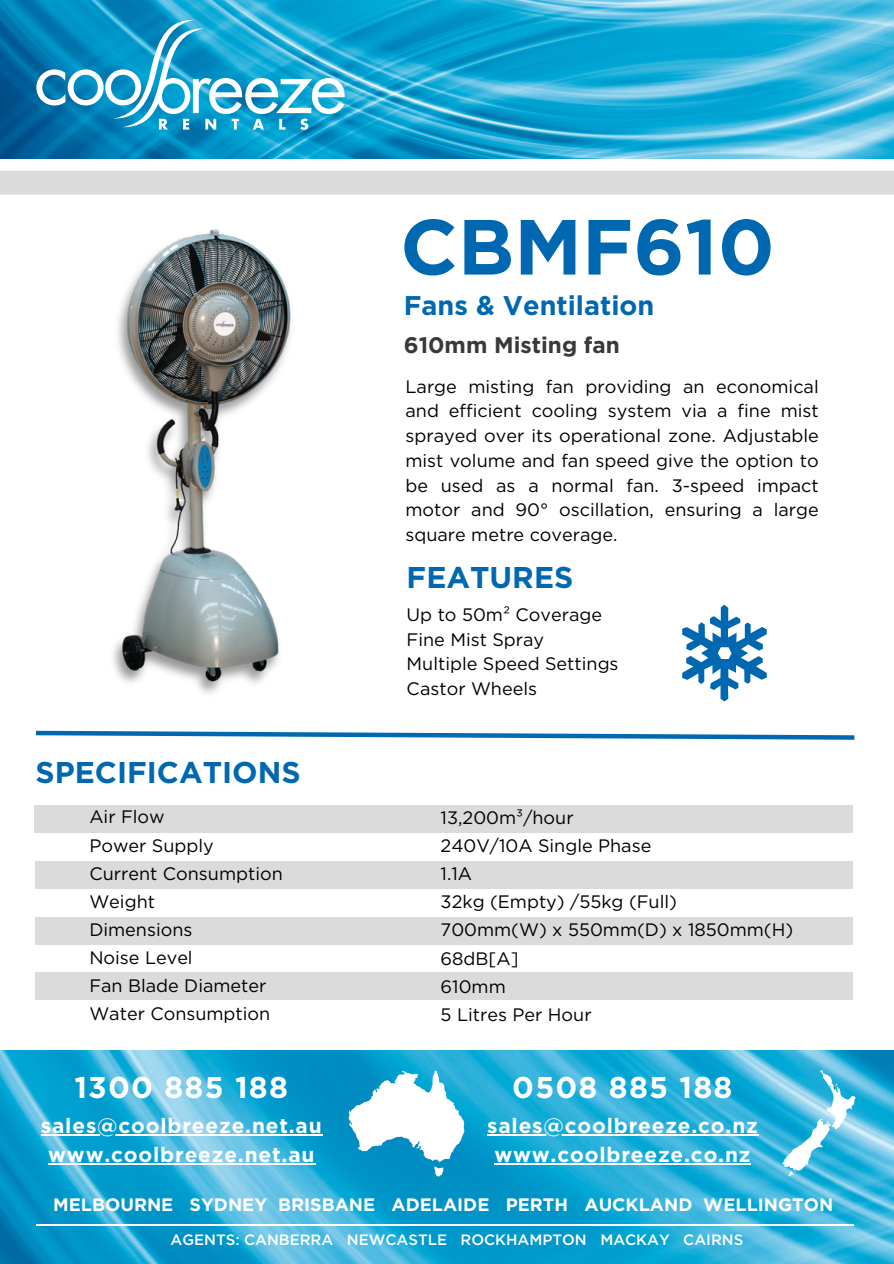
<style>
.page{position:relative;width:894px;height:1264px;background:#fff}
.page>*{position:absolute;margin:0;border:0;box-sizing:border-box;transform-origin:0 0}
.t1{font:700 78px "Gotham";color:#0068b1}
.t2{font:700 30px "Gotham";color:#0068b1}
.t3{font:700 30px "Gotham";letter-spacing:.04em;color:#fff}
.t4{font:700 27px "Gotham";color:#0068b1}
.t5{font:700 22.5px "Gotham";color:#3b3838}
.t6{font:700 20.85px "Gotham";letter-spacing:.04em;color:#fff}
.t7{font:18px/24.8px "Gotham";color:#000}
.t8{font:700 18px "Gotham";color:#fff}
.t9{font:500 15px "Gotham";color:#fff}
</style>
<div class="page">
<img style="left:0;top:0;width:893px;height:158px">
<div style="left:0;top:171px;width:893px;height:23px;background:#dbdbdb"></div>
<img style="left:0;top:1050px;width:893px;height:213px">
<svg style="left:347px;top:1069px;width:117px;height:108px"></svg>
<svg style="left:780px;top:1069px;width:75px;height:108px"></svg>
<hr style="left:36px;top:1224px;width:357px;height:1px;background:#fff">
<hr style="left:348px;top:1224px;width:356px;height:1px;background:#fff">
<hr style="left:497px;top:1224px;width:356px;height:1px;background:#fff">
<svg style="left:682px;top:604px;width:84px;height:97px"></svg>
<div style="left:35px;top:972px;width:817px;height:28px;background:#dbdbdb"></div>
<div style="left:35px;top:916px;width:817px;height:28px;background:#dbdbdb"></div>
<div style="left:35px;top:860px;width:817px;height:28px;background:#dbdbdb"></div>
<div style="left:35px;top:805px;width:817px;height:27px;background:#dbdbdb"></div>
<svg style="left:35px;top:730px;width:820px;height:10px"></svg>
<hr style="left:41px;top:1133px;width:281px;height:2px;background:#fff">
<hr style="left:48px;top:1163px;width:267px;height:1px;background:#fff">
<hr style="left:487px;top:1133px;width:271px;height:2px;background:#fff">
<hr style="left:494px;top:1163px;width:257px;height:1px;background:#fff">
<img style="left:113px;top:229px;width:178px;height:465px">
<svg style="left:36px;top:20px;width:309px;height:110px;background:#37a9d1"></svg>
<p class="t1" style="left:400px;top:212px;width:376px">CBMF610</p>
<p class="t4" style="left:403px;top:294px;width:252px">Fans &amp; Ventilation</p>
<p class="t5" style="left:403px;top:335px;width:217px">610mm Misting fan</p>
<p class="t7" style="left:405px;top:373px;width:414px;text-align:justify">Large misting fan providing an economical and efficient cooling system via a fine mist sprayed over its operational zone. Adjustable mist volume and fan speed give the option to be used as a normal fan. 3-speed impact motor and 90° oscillation, ensuring a large square metre coverage.</p>
<p class="t2" style="left:406px;top:564px;width:168px">FEATURES</p>
<p class="t2" style="left:35px;top:759px;width:266px">SPECIFICATIONS</p>
<p class="t7" style="left:89px;top:804px;width:77px">Air Flow</p>
<p class="t7" style="left:89px;top:832px;width:126px">Power Supply</p>
<p class="t7" style="left:89px;top:859px;width:195px;line-height:28.2px">Current Consumption<br>Weight</p>
<p class="t7" style="left:89px;top:917px;width:104px">Dimensions</p>
<p class="t7" style="left:89px;top:945px;width:105px">Noise Level</p>
<p class="t7" style="left:89px;top:971px;width:182px;line-height:28.2px">Fan Blade Diameter<br>Water Consumption</p>
<p class="t3" style="left:74px;top:1073px;width:215px">1300 885 188</p>
<p class="t6" style="left:41px;top:1116px;width:282px">sales@coolbreeze.net.au</p>
<p class="t6" style="left:48px;top:1145px;width:268px">www.coolbreeze.net.au</p>
<p class="t7" style="left:406px;top:602px;width:197px">Up to 50m² Coverage</p>
<p class="t7" style="left:406px;top:626px;width:139px">Fine Mist Spray</p>
<p class="t7" style="left:406px;top:651px;width:213px">Multiple Speed Settings</p>
<p class="t7" style="left:406px;top:676px;width:132px">Castor Wheels</p>
<p class="t7" style="left:440px;top:805px;width:134px">13,200m³/hour</p>
<p class="t7" style="left:440px;top:833px;width:212px">240V/10A Single Phase</p>
<p class="t7" style="left:440px;top:861px;width:33px">1.1A</p>
<p class="t7" style="left:440px;top:889px;width:238px">32kg (Empty) /55kg (Full)</p>
<p class="t7" style="left:440px;top:915px;width:354px;line-height:28.2px">700mm(W) x 550mm(D) x 1850mm(H)<br>68dB[A]</p>
<p class="t7" style="left:440px;top:973px;width:67px">610mm</p>
<p class="t7" style="left:440px;top:1002px;width:152px">5 Litres Per Hour</p>
<p class="t3" style="left:512px;top:1073px;width:221px">0508 885 188</p>
<p class="t6" style="left:487px;top:1116px;width:272px">sales@coolbreeze.co.nz</p>
<p class="t6" style="left:494px;top:1145px;width:257px">www.coolbreeze.co.nz</p>
<p class="t8" style="left:53px;top:1196px;width:781px">MELBOURNE SYDNEY BRISBANE ADELAIDE PERTH AUCKLAND WELLINGTON</p>
<p class="t9" style="left:170px;top:1231px;width:574px">AGENTS: CANBERRA NEWCASTLE ROCKHAMPTON MACKAY CAIRNS</p>
</div>
